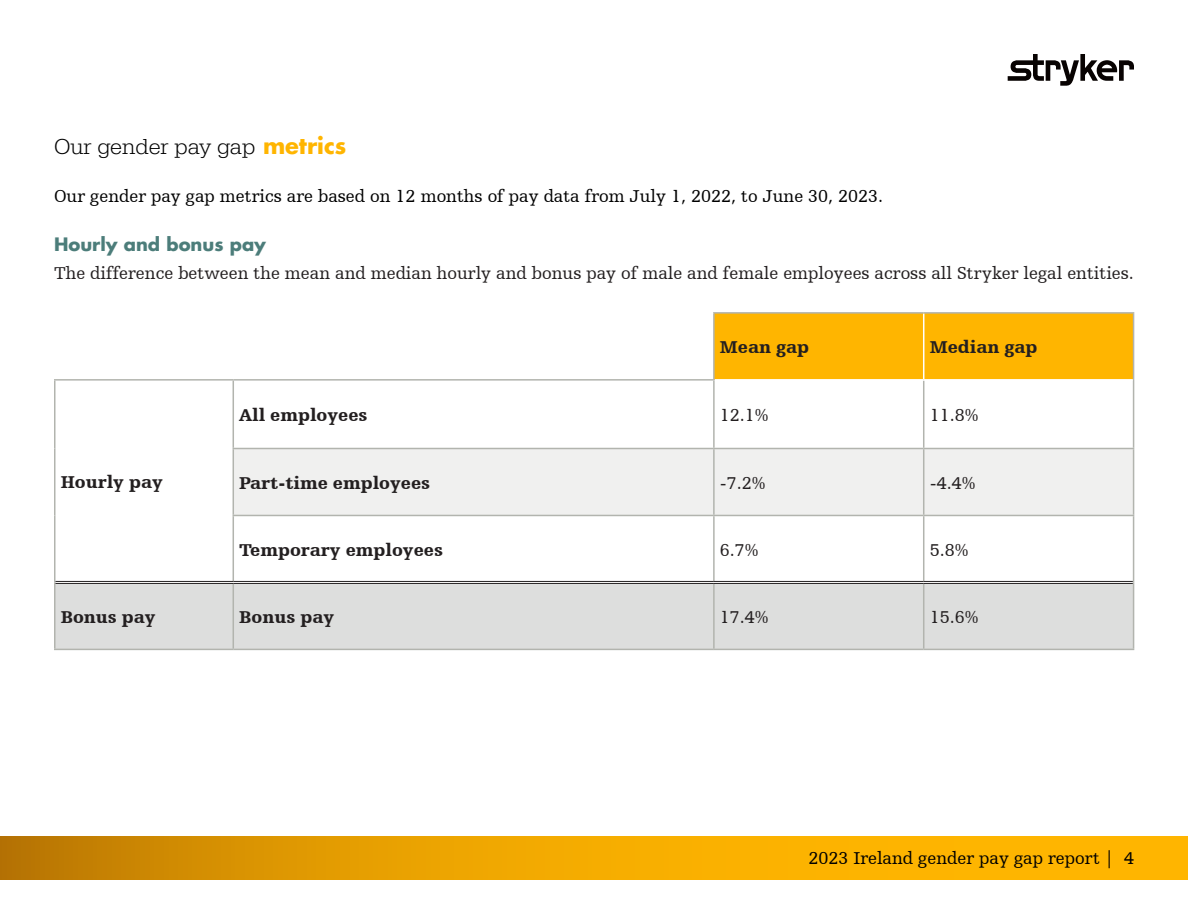
<style>
.page{position:relative;width:1188px;height:918px;background:#fff}
.page>*{position:absolute;margin:0;border:0;box-sizing:border-box;transform-origin:0 0}
.t1{font:300 22.5px "URW Egyptienne TOT";color:#000}
.t2{font:18px "Humanist Slabserif 712 BT";color:#231f20}
.t3{font:18px "Humanist Slabserif 712 BT";color:#000}
.t4{font:900 18px "Humanist Slabserif 712 BT";color:#231f20}
.t5{font:700 18px "Futura For Stryker";color:#4c7d7a}
.s1{font-family:"Futura For Stryker";font-weight:700;color:#ffb500}
</style>
<div class="page">
<svg style="left:0;top:836px;width:1188px;height:44px;background:#eca400"></svg>
<svg style="left:1008px;top:54px;width:126px;height:32px"></svg>
<div style="left:715px;top:314px;width:418px;height:65px;background:#ffb500"></div>
<div style="left:234px;top:449px;width:899px;height:66px;background:#f0f0ef"></div>
<div style="left:56px;top:584px;width:1077px;height:65px;background:#dddedd"></div>
<hr style="left:233px;top:448px;width:481px;height:1px;background:#b2b4ae">
<hr style="left:233px;top:449px;width:1px;height:66px;background:#b2b4ae">
<hr style="left:714px;top:448px;width:210px;height:1px;background:#b2b4ae">
<hr style="left:713px;top:449px;width:2px;height:66px;background:#b2b4ae">
<hr style="left:924px;top:448px;width:210px;height:1px;background:#b2b4ae">
<hr style="left:923px;top:449px;width:1px;height:66px;background:#b2b4ae">
<hr style="left:1133px;top:449px;width:1px;height:66px;background:#b2b4ae">
<hr style="left:713px;top:516px;width:2px;height:65px;background:#b2b4ae">
<hr style="left:923px;top:516px;width:1px;height:65px;background:#b2b4ae">
<hr style="left:54px;top:582px;width:2px;height:67px;background:#b2b4ae">
<hr style="left:233px;top:584px;width:1px;height:65px;background:#b2b4ae">
<hr style="left:713px;top:584px;width:2px;height:65px;background:#b2b4ae">
<hr style="left:923px;top:584px;width:1px;height:65px;background:#b2b4ae">
<hr style="left:1133px;top:582px;width:1px;height:67px;background:#b2b4ae">
<hr style="left:54px;top:649px;width:179px;height:1px;background:#b2b4ae">
<hr style="left:233px;top:649px;width:481px;height:1px;background:#b2b4ae">
<hr style="left:714px;top:649px;width:210px;height:1px;background:#b2b4ae">
<hr style="left:924px;top:649px;width:210px;height:1px;background:#b2b4ae">
<hr style="left:54px;top:381px;width:2px;height:68px;background:#b2b4ae">
<hr style="left:233px;top:381px;width:1px;height:67px;background:#b2b4ae">
<hr style="left:713px;top:381px;width:2px;height:67px;background:#b2b4ae">
<hr style="left:923px;top:381px;width:1px;height:67px;background:#b2b4ae">
<hr style="left:1133px;top:380px;width:1px;height:68px;background:#b2b4ae">
<hr style="left:54px;top:449px;width:2px;height:66px;background:#b2b4ae">
<hr style="left:54px;top:515px;width:2px;height:67px;background:#b2b4ae">
<hr style="left:713px;top:312px;width:211px;height:2px;background:#b2b4ae">
<hr style="left:924px;top:312px;width:210px;height:2px;background:#b2b4ae">
<hr style="left:1133px;top:314px;width:1px;height:66px;background:#b2b4ae">
<hr style="left:233px;top:515px;width:481px;height:1px;background:#b2b4ae">
<hr style="left:233px;top:516px;width:1px;height:65px;background:#b2b4ae">
<hr style="left:714px;top:515px;width:210px;height:1px;background:#b2b4ae">
<hr style="left:924px;top:515px;width:210px;height:1px;background:#b2b4ae">
<hr style="left:1133px;top:516px;width:1px;height:66px;background:#b2b4ae">
<hr style="left:56px;top:581px;width:177px;height:1px;background:#231f20">
<hr style="left:56px;top:583px;width:177px;height:1px;background:#231f20">
<hr style="left:233px;top:581px;width:481px;height:1px;background:#231f20">
<hr style="left:233px;top:583px;width:481px;height:1px;background:#231f20">
<hr style="left:714px;top:581px;width:210px;height:1px;background:#231f20">
<hr style="left:714px;top:583px;width:210px;height:1px;background:#231f20">
<hr style="left:924px;top:581px;width:209px;height:1px;background:#231f20">
<hr style="left:924px;top:583px;width:209px;height:1px;background:#231f20">
<hr style="left:923px;top:314px;width:1px;height:65px;background:#fff">
<hr style="left:54px;top:379px;width:179px;height:2px;background:#b2b4ae">
<hr style="left:233px;top:379px;width:482px;height:2px;background:#b2b4ae">
<hr style="left:713px;top:314px;width:2px;height:65px;background:#b2b4ae">
<p class="t1" style="left:54px;top:133px;width:294px">Our gender pay gap <span class="s1">metrics</span></p>
<p class="t3" style="left:54px;top:185px;width:831px">Our gender pay gap metrics are based on 12 months of pay data from July 1, 2022, to June 30, 2023.</p>
<p class="t5" style="left:54px;top:232px;width:214px">Hourly and bonus pay</p>
<p class="t2" style="left:54px;top:262px;width:1081px">The difference between the mean and median hourly and bonus pay of male and female employees across all Stryker legal entities.</p>
<p class="t4" style="left:720px;top:336px;width:91px">Mean gap</p>
<p class="t4" style="left:930px;top:336px;width:109px">Median gap</p>
<p class="t4" style="left:61px;top:471px;width:104px">Hourly pay</p>
<p class="t4" style="left:239px;top:404px;width:130px">All employees</p>
<p class="t2" style="left:720px;top:404px;width:50px">12.1%</p>
<p class="t2" style="left:930px;top:404px;width:50px">11.8%</p>
<p class="t4" style="left:239px;top:472px;width:192px">Part-time employees</p>
<p class="t2" style="left:720px;top:472px;width:47px">-7.2%</p>
<p class="t2" style="left:930px;top:472px;width:47px">-4.4%</p>
<p class="t4" style="left:239px;top:539px;width:205px">Temporary employees</p>
<p class="t2" style="left:720px;top:539px;width:40px">6.7%</p>
<p class="t2" style="left:930px;top:539px;width:40px">5.8%</p>
<p class="t4" style="left:61px;top:606px;width:96px">Bonus pay</p>
<p class="t4" style="left:239px;top:606px;width:96px">Bonus pay</p>
<p class="t2" style="left:720px;top:606px;width:50px">17.4%</p>
<p class="t2" style="left:930px;top:606px;width:50px">15.6%</p>
<p class="t3" style="left:808px;top:847px;width:327px">2023 Ireland gender pay gap report | 4</p>
</div>
